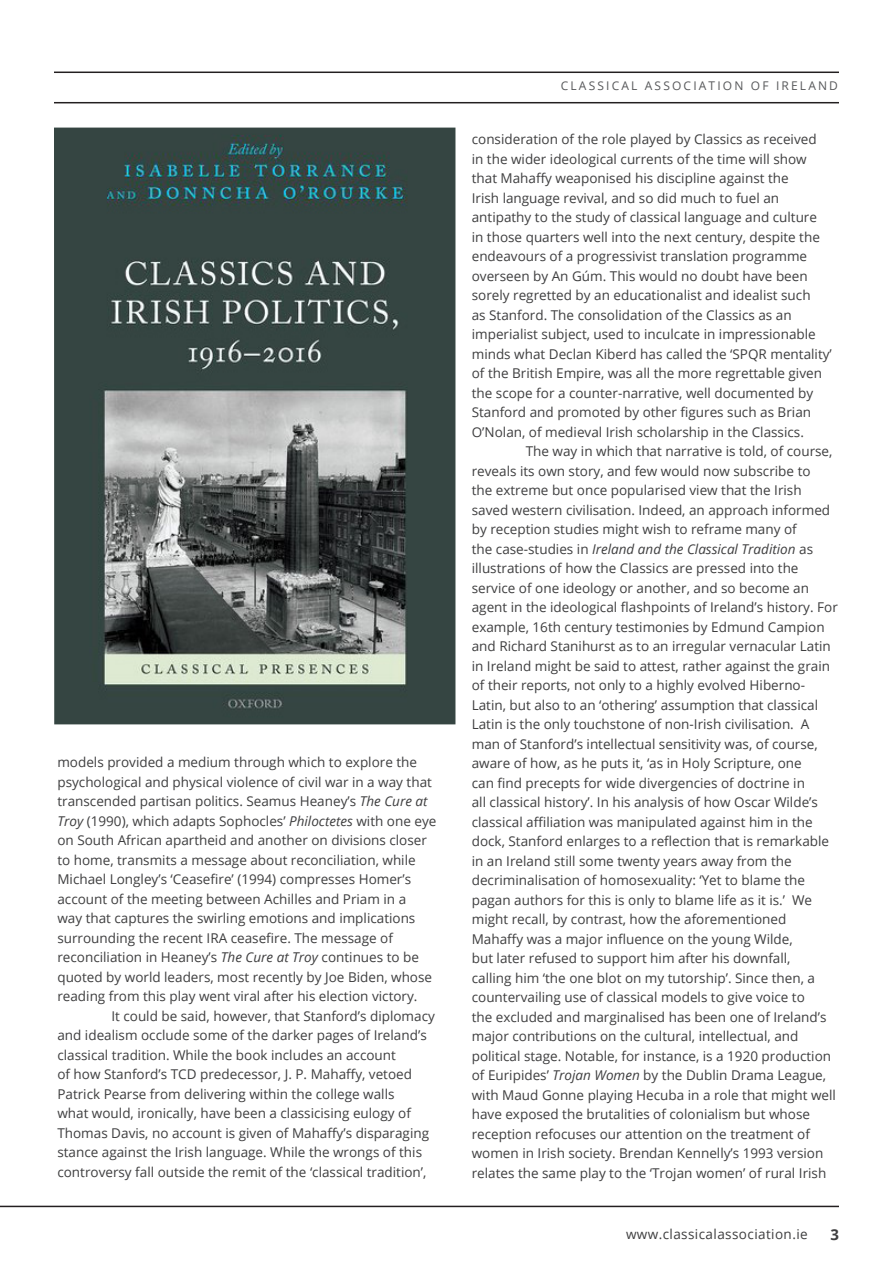
<style>
.page{position:relative;width:893px;height:1263px;background:#fff}
.page>*{position:absolute;margin:0;border:0;box-sizing:border-box;transform-origin:0 0}
.t1{font:700 15px "Open Sans";color:#3e3e3f}
.Paragraph_Style_2{font:13.5px/19.5px "Open Sans";color:#3e3e3f}
.Paragraph_Style_2-2{font:13.5px "Open Sans";letter-spacing:.03em;color:#3e3e3f}
.t2{font:12px "Open Sans";letter-spacing:.18em;color:#57585a}
.s1{font-style:italic}
</style>
<div class="page">
<img style="left:54px;top:128px;width:401px;height:596px">
<hr style="left:0;top:1206px;width:839px;height:1px;background:#231f20">
<hr style="left:54px;top:72px;width:785px;height:1px;background:#231f20">
<hr style="left:54px;top:102px;width:785px;height:1px;background:#231f20">
<p class="Paragraph_Style_2" style="left:57px;top:752px;width:380px">models provided a medium through which to explore the psychological and physical violence of civil war in a way that transcended partisan politics. Seamus Heaney’s <span class="s1">The Cure at Troy</span> (1990), which adapts Sophocles’ <span class="s1">Philoctetes</span> with one eye on South African apartheid and another on divisions closer to home, transmits a message about reconciliation, while Michael Longley’s ‘Ceasefire’ (1994) compresses Homer’s account of the meeting between Achilles and Priam in a<br>way that captures the swirling emotions and implications surrounding the recent IRA ceasefire. The message of reconciliation in Heaney’s <span class="s1">The Cure at Troy</span> continues to be quoted by world leaders, most recently by Joe Biden, whose reading from this play went viral after his election victory.</p>
<p class="Paragraph_Style_2" style="left:57px;top:1006px;width:379px;text-indent:54px">It could be said, however, that Stanford’s diplomacy and idealism occlude some of the darker pages of Ireland’s classical tradition. While the book includes an account<br>of how Stanford’s TCD predecessor, J. P. Mahaffy, vetoed Patrick Pearse from delivering within the college walls<br>what would, ironically, have been a classicising eulogy of Thomas Davis, no account is given of Mahaffy’s disparaging stance against the Irish language. While the wrongs of this controversy fall outside the remit of the ‘classical tradition’,</p>
<p class="t2" style="left:561px;top:78px;width:279px">CLASSICAL ASSOCIATION OF IRELAND</p>
<p class="Paragraph_Style_2" style="left:472px;top:129px;width:362px">consideration of the role played by Classics as received<br>in the wider ideological currents of the time will show that Mahaffy weaponised his discipline against the<br>Irish language revival, and so did much to fuel an antipathy to the study of classical language and culture in those quarters well into the next century, despite the endeavours of a progressivist translation programme overseen by An Gúm. This would no doubt have been sorely regretted by an educationalist and idealist such<br>as Stanford. The consolidation of the Classics as an imperialist subject, used to inculcate in impressionable minds what Declan Kiberd has called the ‘SPQR mentality’ of the British Empire, was all the more regrettable given the scope for a counter-narrative, well documented by Stanford and promoted by other figures such as Brian O’Nolan, of medieval Irish scholarship in the Classics.</p>
<p class="Paragraph_Style_2" style="left:472px;top:441px;width:368px;text-indent:54px">The way in which that narrative is told, of course, reveals its own story, and few would now subscribe to<br>the extreme but once popularised view that the Irish saved western civilisation. Indeed, an approach informed by reception studies might wish to reframe many of<br>the case-studies in <span class="s1">Ireland and the Classical Tradition</span> as illustrations of how the Classics are pressed into the service of one ideology or another, and so become an agent in the ideological flashpoints of Ireland’s history. For example, 16th century testimonies by Edmund Campion and Richard Stanihurst as to an irregular vernacular Latin in Ireland might be said to attest, rather against the grain of their reports, not only to a highly evolved Hiberno-Latin, but also to an ‘othering’ assumption that classical Latin is the only touchstone of non-Irish civilisation. A man of Stanford’s intellectual sensitivity was, of course, aware of how, as he puts it, ‘as in Holy Scripture, one<br>can find precepts for wide divergencies of doctrine in<br>all classical history’. In his analysis of how Oscar Wilde’s classical affiliation was manipulated against him in the dock, Stanford enlarges to a reflection that is remarkable in an Ireland still some twenty years away from the decriminalisation of homosexuality: ‘Yet to blame the pagan authors for this is only to blame life as it is.’ We might recall, by contrast, how the aforementioned Mahaffy was a major influence on the young Wilde,<br>but later refused to support him after his downfall,<br>calling him ‘the one blot on my tutorship’. Since then, a countervailing use of classical models to give voice to<br>the excluded and marginalised has been one of Ireland’s major contributions on the cultural, intellectual, and political stage. Notable, for instance, is a 1920 production of Euripides’ <span class="s1">Trojan Women</span> by the Dublin Drama League, with Maud Gonne playing Hecuba in a role that might well have exposed the brutalities of colonialism but whose reception refocuses our attention on the treatment of women in Irish society. Brendan Kennelly’s 1993 version relates the same play to the ‘Trojan women’ of rural Irish</p>
<p class="Paragraph_Style_2-2" style="left:626px;top:1225px;width:183px">www.classicalassociation.ie</p>
<p class="t1" style="left:830px;top:1224px;width:10px">3</p>
</div>
